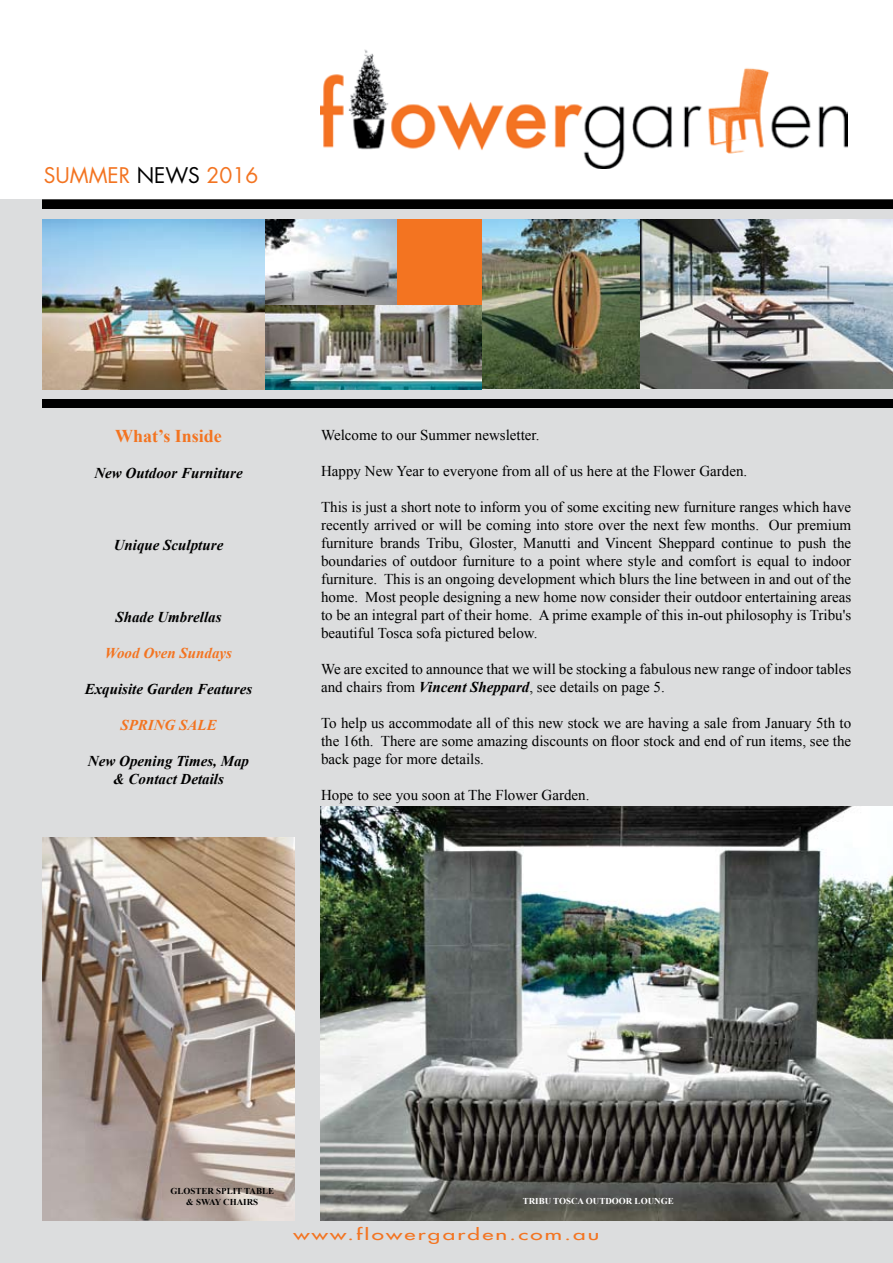
<style>
.page{position:relative;width:893px;height:1263px;background:#fff}
.page>*{position:absolute;margin:0;border:0;box-sizing:border-box;transform-origin:0 0}
.t1{font:21px "Futura";color:#f37421}
.t2{font:700 18px "Times New Roman";color:#f37421}
.t3{font:15px/18px "Times New Roman";color:#000;text-align:justify}
.t4{font:italic 700 15px/18px "Times New Roman";color:#000;text-align:center}
.t5{font:italic 700 15px "Times New Roman";color:#f37421}
.t6{font:500 15px "Futura CE";letter-spacing:.1em;color:#f37421;scale:1.5 1}
.t7{font:700 9px/10.8px "Times New Roman";color:#000;text-align:center}
.t8{font:700 9px "Times New Roman";color:#fff}
.s1{color:#000}
.s2{font-weight:700;font-style:italic}
</style>
<div class="page">
<div style="left:0;top:200px;width:893px;height:1063px;background:#dcddde"></div>
<div style="left:43px;top:200px;width:850px;height:8px;background:#000"></div>
<div style="left:43px;top:400px;width:850px;height:8px;background:#000"></div>
<img style="left:320px;top:49px;width:528px;height:120px">
<img style="left:43px;top:838px;width:252px;height:382px">
<img style="left:320px;top:806px;width:573px;height:414px">
<img style="left:43px;top:219px;width:223px;height:170px">
<img style="left:481px;top:219px;width:412px;height:170px">
<img style="left:266px;top:304px;width:215px;height:85px">
<div style="left:396px;top:219px;width:85px;height:85px;background:#f37421"></div>
<img style="left:266px;top:219px;width:130px;height:85px">
<h1 class="t1" style="left:44px;top:161px;width:216px">SUMMER <span class="s1">NEWS</span> 2016</h1>
<p class="t2" style="left:115px;top:423px;width:108px">What’s Inside</p>
<p class="t4" style="left:94px;top:463px;width:150px">New Outdoor Furniture</p>
<p class="t4" style="left:114px;top:535px;width:111px">Unique Sculpture</p>
<p class="t4" style="left:115px;top:607px;width:108px">Shade Umbrellas</p>
<p class="t5" style="left:105px;top:642px;width:129px">Wood Oven Sundays</p>
<p class="t4" style="left:85px;top:679px;width:169px">Exquisite Garden Features</p>
<p class="t5" style="left:120px;top:714px;width:98px">SPRING SALE</p>
<p class="t4" style="left:88px;top:751px;width:163px">New Opening Times, Map &amp; Contact Details</p>
<p class="t3" style="left:321px;top:426px;width:220px">Welcome to our Summer newsletter.</p>
<p class="t3" style="left:321px;top:462px;width:428px">Happy New Year to everyone from all of us here at the Flower Garden.</p>
<p class="t3" style="left:321px;top:498px;width:532px">This is just a short note to inform you of some exciting new furniture ranges which have recently arrived or will be coming into store over the next few months. Our premium furniture brands Tribu, Gloster, Manutti and Vincent Sheppard continue to push the boundaries of outdoor furniture to a point where style and comfort is equal to indoor furniture. This is an ongoing development which blurs the line between in and out of the home. Most people designing a new home now consider their outdoor entertaining areas to be an integral part of their home. A prime example of this in-out philosophy is Tribu's beautiful Tosca sofa pictured below.</p>
<p class="t3" style="left:321px;top:660px;width:532px">We are excited to announce that we will be stocking a fabulous new range of indoor tables and chairs from <span class="s2">Vincent Sheppard</span>, see details on page 5.</p>
<p class="t3" style="left:321px;top:714px;width:532px">To help us accommodate all of this new stock we are having a sale from January 5th to the 16th. There are some amazing discounts on floor stock and end of run items, see the back page for more details.</p>
<p class="t3" style="left:321px;top:786px;width:270px">Hope to see you soon at The Flower Garden.</p>
<p class="t7" style="left:170px;top:1185px;width:105px">GLOSTER SPLIT TABLE &amp; SWAY CHAIRS</p>
<p class="t8" style="left:523px;top:1194px;width:152px">TRIBU TOSCA OUTDOOR LOUNGE</p>
<p class="t6" style="left:293px;top:1224px;width:205px">www.flowergarden.com.au</p>
</div>
